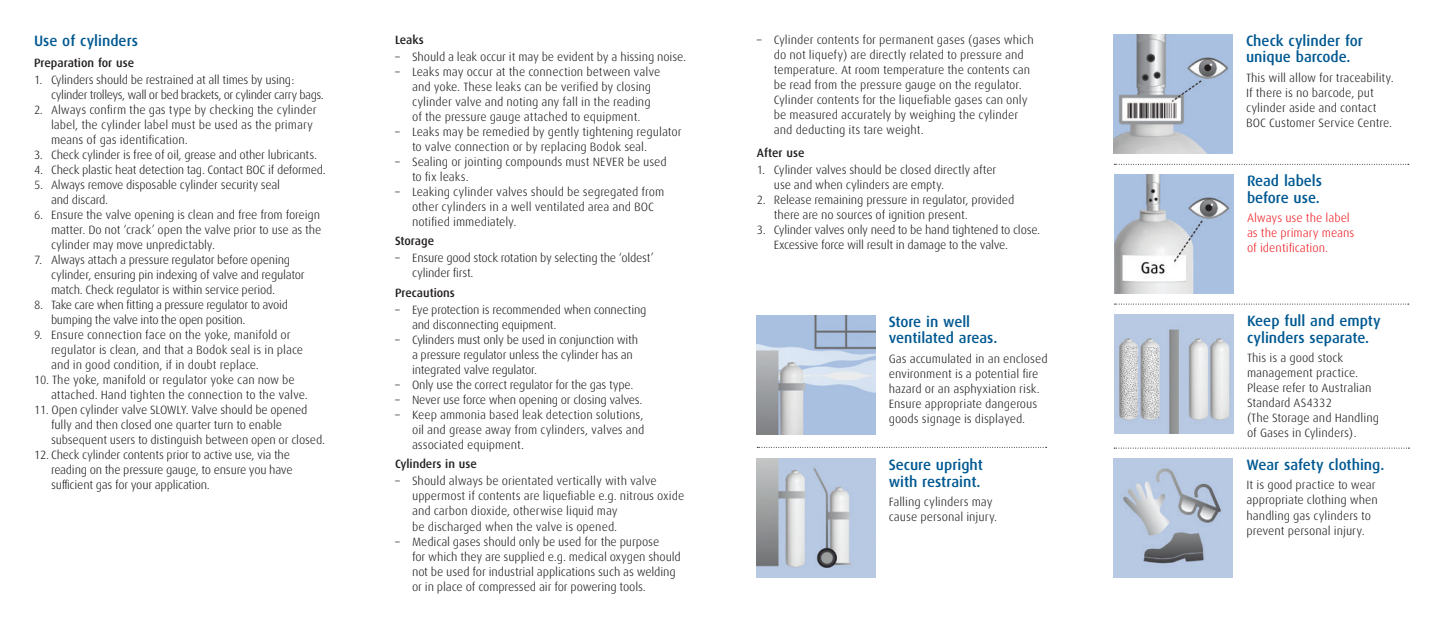
<style>
.page{position:relative;width:1433px;height:626px;background:#fff}
.page>*{position:absolute;margin:0;border:0;box-sizing:border-box;transform-origin:0 0}
.t1{font:500 15px/16.5px "Linde Dax Global";color:#005992}
.t2{font:300 12px/15px "Linde Dax Global";letter-spacing:-.01em;color:#231f20}
.t3{font:300 12px/15px "Linde Dax Global";letter-spacing:-.04em;color:#231f20}
.t4{font:300 12px/15px "Linde Dax Global";letter-spacing:-.03em;color:#231f20}
.t5{font:500 12px "Linde Dax Global";color:#231f20}
.t6{font:300 12px "Linde Dax Global";color:#ee1d23}
</style>
<div class="page">
<img style="left:1114px;top:174px;width:119px;height:119px">
<img style="left:757px;top:315px;width:119px;height:119px">
<img style="left:757px;top:458px;width:119px;height:119px">
<img style="left:1114px;top:34px;width:119px;height:119px">
<img style="left:1114px;top:314px;width:119px;height:119px">
<img style="left:1114px;top:458px;width:119px;height:119px">
<svg style="left:1114px;top:447px;width:295px;height:1px"></svg>
<svg style="left:757px;top:446px;width:290px;height:1px"></svg>
<svg style="left:1114px;top:164px;width:295px;height:1px"></svg>
<svg style="left:1114px;top:303px;width:295px;height:1px"></svg>
<p class="t1" style="left:34px;top:32px;width:105px">Use of cylinders</p>
<p class="t5" style="left:34px;top:55px;width:102px">Preparation for use</p>
<p class="t3" style="left:51px;top:72px;width:274px;text-indent:-17px">1. Cylinders should be restrained at all times by using: cylinder trolleys, wall or bed brackets, or cylinder carry bags.</p>
<p class="t2" style="left:51px;top:102px;width:267px;text-indent:-17px">2. Always confirm the gas type by checking the cylinder label, the cylinder label must be used as the primary means of gas identification.</p>
<p class="t2" style="left:34px;top:147px;width:285px">3. Check cylinder is free of oil, grease and other lubricants.</p>
<p class="t2" style="left:34px;top:162px;width:293px">4. Check plastic heat detection tag. Contact BOC if deformed.</p>
<p class="t2" style="left:51px;top:177px;width:231px;text-indent:-17px">5. Always remove disposable cylinder security seal and discard.</p>
<p class="t2" style="left:51px;top:207px;width:272px;text-align:justify;text-indent:-17px">6. Ensure the valve opening is clean and free from foreign matter. Do not ‘crack’ open the valve prior to use as the cylinder may move unpredictably.</p>
<p class="t2" style="left:51px;top:252px;width:255px;text-indent:-17px">7. Always attach a pressure regulator before opening cylinder, ensuring pin indexing of valve and regulator match. Check regulator is within service period.</p>
<p class="t4" style="left:51px;top:297px;width:239px;text-indent:-17px">8. Take care when fitting a pressure regulator to avoid bumping the valve into the open position.</p>
<p class="t2" style="left:51px;top:327px;width:254px;text-indent:-17px">9. Ensure connection face on the yoke, manifold or regulator is clean, and that a Bodok seal is in place and in good condition, if in doubt replace.</p>
<p class="t2" style="left:51px;top:372px;width:258px;text-indent:-17px">10. The yoke, manifold or regulator yoke can now be attached. Hand tighten the connection to the valve.</p>
<p class="t2" style="left:51px;top:402px;width:276px;text-indent:-17px">11. Open cylinder valve SLOWLY. Valve should be opened fully and then closed one quarter turn to enable subsequent users to distinguish between open or closed.</p>
<p class="t2" style="left:51px;top:447px;width:243px;text-indent:-17px">12. Check cylinder contents prior to active use, via the reading on the pressure gauge, to ensure you have sufficient gas for your application.</p>
<p class="t5" style="left:395px;top:32px;width:30px">Leaks</p>
<p class="t2" style="left:395px;top:49px;width:293px">– Should a leak occur it may be evident by a hissing noise.</p>
<p class="t2" style="left:412px;top:64px;width:250px;text-indent:-17px">– Leaks may occur at the connection between valve and yoke. These leaks can be verified by closing cylinder valve and noting any fall in the reading of the pressure gauge attached to equipment.</p>
<p class="t2" style="left:412px;top:124px;width:271px;text-indent:-17px">– Leaks may be remedied by gently tightening regulator to valve connection or by replacing Bodok seal.</p>
<p class="t2" style="left:412px;top:154px;width:256px;text-indent:-17px">– Sealing or jointing compounds must NEVER be used to fix leaks.</p>
<p class="t2" style="left:412px;top:184px;width:254px;text-indent:-17px">– Leaking cylinder valves should be segregated from other cylinders in a well ventilated area and BOC notified immediately.</p>
<p class="t5" style="left:395px;top:234px;width:41px">Storage</p>
<p class="t2" style="left:412px;top:250px;width:243px;text-indent:-17px">– Ensure good stock rotation by selecting the ‘oldest’ cylinder first.</p>
<p class="t5" style="left:395px;top:285px;width:61px">Precautions</p>
<p class="t2" style="left:412px;top:302px;width:236px;text-indent:-17px">– Eye protection is recommended when connecting and disconnecting equipment.</p>
<p class="t2" style="left:412px;top:332px;width:228px;text-indent:-17px">– Cylinders must only be used in conjunction with a pressure regulator unless the cylinder has an integrated valve regulator.</p>
<p class="t2" style="left:395px;top:377px;width:240px">– Only use the correct regulator for the gas type.</p>
<p class="t2" style="left:395px;top:392px;width:249px">– Never use force when opening or closing valves.</p>
<p class="t2" style="left:412px;top:407px;width:234px;text-align:justify;text-indent:-17px">– Keep ammonia based leak detection solutions, oil and grease away from cylinders, valves and associated equipment.</p>
<p class="t5" style="left:395px;top:456px;width:83px">Cylinders in use</p>
<p class="t2" style="left:412px;top:473px;width:274px;text-indent:-17px">– Should always be orientated vertically with valve uppermost if contents are liquefiable e.g. nitrous oxide and carbon dioxide, otherwise liquid may<br>be discharged when the valve is opened.</p>
<p class="t2" style="left:412px;top:533px;width:270px;text-indent:-17px">– Medical gases should only be used for the purpose<br>for which they are supplied e.g. medical oxygen should not be used for industrial applications such as welding or in place of compressed air for powering tools.</p>
<p class="t2" style="left:774px;top:32px;width:261px;text-indent:-17px">– Cylinder contents for permanent gases (gases which do not liquefy) are directly related to pressure and temperature. At room temperature the contents can be read from the pressure gauge on the regulator.<br>Cylinder contents for the liquefiable gases can only be measured accurately by weighing the cylinder and deducting its tare weight.</p>
<p class="t5" style="left:757px;top:146px;width:49px">After use</p>
<p class="t2" style="left:774px;top:162px;width:224px;text-indent:-17px">1. Cylinder valves should be closed directly after use and when cylinders are empty.</p>
<p class="t2" style="left:774px;top:192px;width:242px;text-indent:-17px">2. Release remaining pressure in regulator, provided there are no sources of ignition present.</p>
<p class="t2" style="left:774px;top:222px;width:268px;text-indent:-17px">3. Cylinder valves only need to be hand tightened to close.<br>Excessive force will result in damage to the valve.</p>
<p class="t1" style="left:889px;top:313px;width:110px">Store in well ventilated areas.</p>
<p class="t2" style="left:889px;top:351px;width:161px">Gas accumulated in an enclosed environment is a potential fire hazard or an asphyxiation risk.<br>Ensure appropriate dangerous goods signage is displayed.</p>
<p class="t1" style="left:889px;top:456px;width:96px">Secure upright with restraint.</p>
<p class="t2" style="left:889px;top:494px;width:110px">Falling cylinders may cause personal injury.</p>
<p class="t1" style="left:1246px;top:32px;width:118px">Check cylinder for unique barcode.</p>
<p class="t2" style="left:1246px;top:70px;width:149px">This will allow for traceability.<br>If there is no barcode, put cylinder aside and contact<br>BOC Customer Service Centre.</p>
<p class="t1" style="left:1247px;top:173px;width:77px">Read labels before use.</p>
<p class="t6" style="left:1247px;top:211px;width:104px">Always use the label</p>
<p class="t6" style="left:1247px;top:226px;width:109px">as the primary means</p>
<p class="t6" style="left:1247px;top:241px;width:83px">of identification.</p>
<p class="t1" style="left:1247px;top:312px;width:135px">Keep full and empty cylinders separate.</p>
<p class="t2" style="left:1247px;top:350px;width:134px">This is a good stock management practice.<br>Please refer to Australian<br>Standard AS4332<br>(The Storage and Handling of Gases in Cylinders).</p>
<p class="t1" style="left:1246px;top:456px;width:140px">Wear safety clothing.</p>
<p class="t2" style="left:1246px;top:477px;width:133px">It is good practice to wear appropriate clothing when handling gas cylinders to prevent personal injury.</p>
</div>
